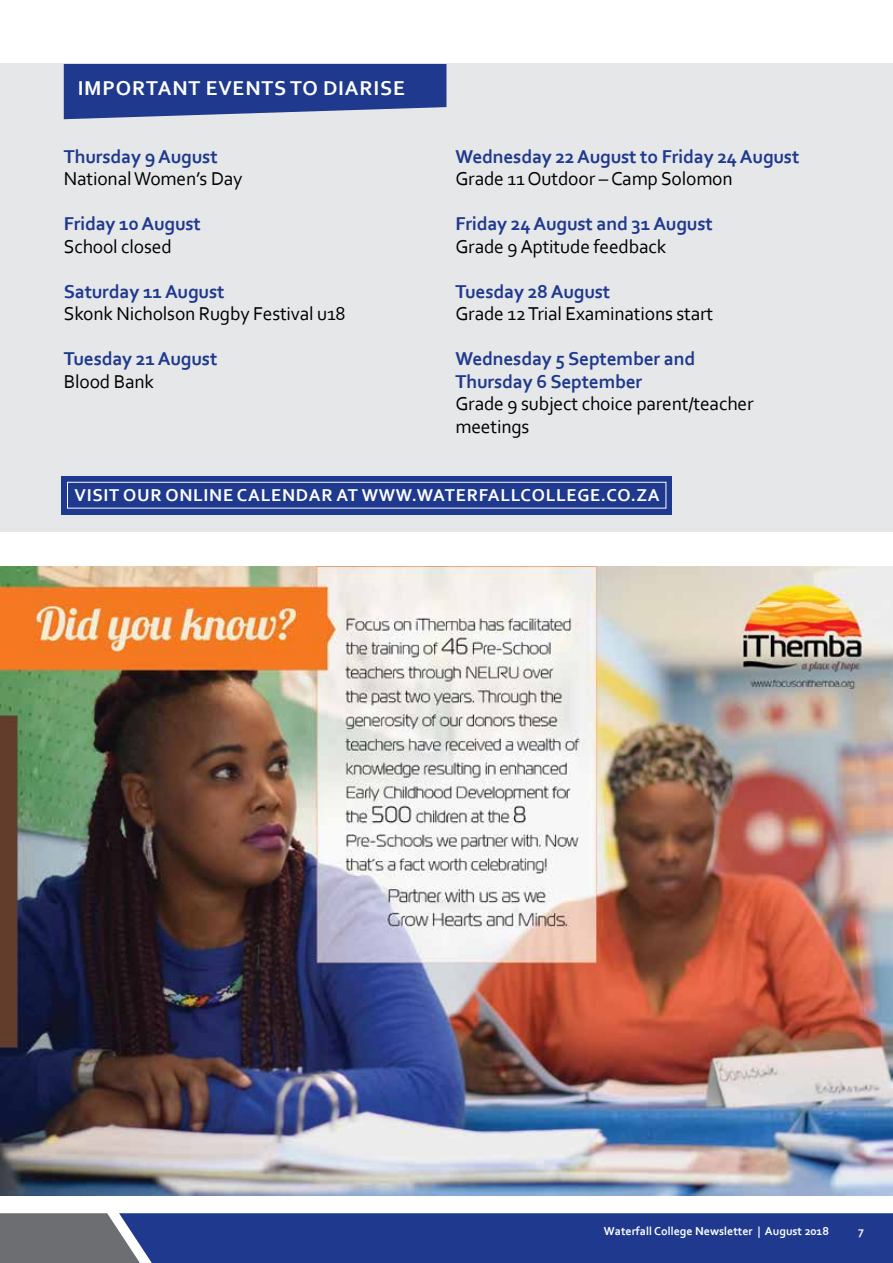
<style>
.page{position:relative;width:893px;height:1263px;background:#fff}
.page>*{position:absolute;margin:0;border:0;box-sizing:border-box;transform-origin:0 0}
.t1{font:700 21px "Corbel";letter-spacing:.04em;color:#fff}
.t2{font:19.5px/22.5px "Corbel";letter-spacing:-.01em;color:#000}
.t3{font:700 19.5px/22.5px "Corbel";letter-spacing:-.01em;color:#1e398d}
.t4{font:700 18px "Corbel";letter-spacing:.04em;color:#fff}
.t5{font:700 12px "Corbel";color:#fff}
</style>
<div class="page">
<svg style="left:0;top:1213px;width:893px;height:50px;background:#2c438b"></svg>
<div style="left:0;top:64px;width:893px;height:468px;background:#e6e7e8"></div>
<svg style="left:64px;top:64px;width:382px;height:55px;background:#334b96"></svg>
<div style="left:62px;top:476px;width:610px;height:38px;background:#1e398d"></div>
<div style="left:67px;top:482px;width:599px;height:26px;border:1px solid #fff"></div>
<img style="left:0;top:566px;width:893px;height:629px">
<p class="t1" style="left:78px;top:75px;width:329px">IMPORTANT EVENTS TO DIARISE</p>
<p class="t3" style="left:64px;top:144px;width:155px">Thursday 9 August</p>
<p class="t2" style="left:64px;top:167px;width:180px">National Women’s Day</p>
<p class="t3" style="left:64px;top:212px;width:139px">Friday 10 August</p>
<p class="t2" style="left:64px;top:234px;width:110px">School closed</p>
<p class="t3" style="left:64px;top:280px;width:162px">Saturday 11 August</p>
<p class="t2" style="left:64px;top:302px;width:283px">Skonk Nicholson Rugby Festival u18</p>
<p class="t3" style="left:64px;top:347px;width:155px">Tuesday 21 August</p>
<p class="t2" style="left:64px;top:370px;width:92px">Blood Bank</p>
<p class="t3" style="left:455px;top:145px;width:345px">Wednesday 22 August to Friday 24 August</p>
<p class="t2" style="left:455px;top:167px;width:279px">Grade 11 Outdoor – Camp Solomon</p>
<p class="t3" style="left:455px;top:212px;width:259px">Friday 24 August and 31 August</p>
<p class="t2" style="left:455px;top:235px;width:212px">Grade 9 Aptitude feedback</p>
<p class="t3" style="left:455px;top:280px;width:156px">Tuesday 28 August</p>
<p class="t2" style="left:455px;top:302px;width:259px">Grade 12 Trial Examinations start</p>
<p class="t3" style="left:455px;top:347px;width:241px">Wednesday 5 September and<br>Thursday 6 September</p>
<p class="t2" style="left:455px;top:392px;width:300px">Grade 9 subject choice parent/teacher meetings</p>
<p class="t4" style="left:75px;top:484px;width:587px">VISIT OUR ONLINE CALENDAR AT WWW.WATERFALLCOLLEGE.CO.ZA</p>
<p class="t5" style="left:604px;top:1224px;width:227px">Waterfall College Newsletter | August 2018</p>
<p class="t5" style="left:858px;top:1224px;width:7px">7</p>
</div>
